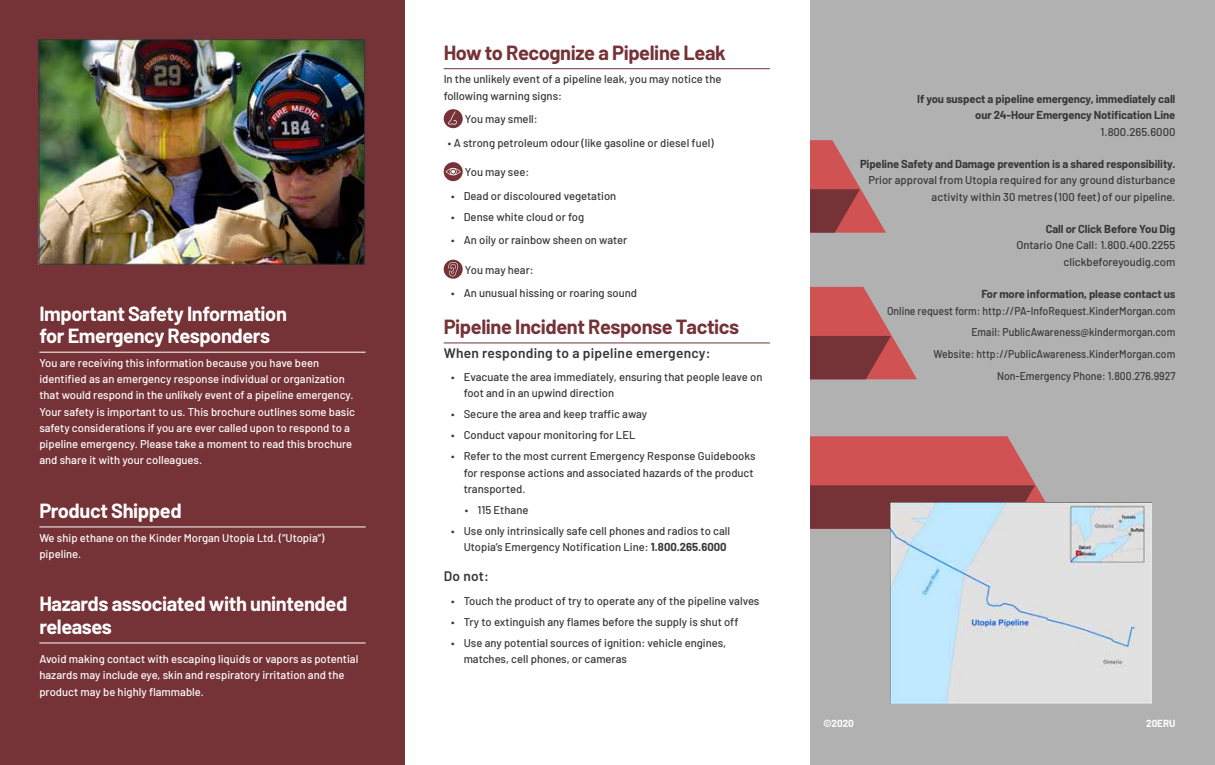
<style>
.page{position:relative;width:1215px;height:765px;background:#fff}
.page>*{position:absolute;margin:0;border:0;box-sizing:border-box;transform-origin:0 0}
.t1{font:700 20px/22.5px "Barlow";letter-spacing:-.02em;color:#fff}
.t2{font:700 20px "Barlow";letter-spacing:-.02em;color:#753237}
.t3{font:600 13.75px "Barlow";letter-spacing:.02em;color:#363636}
.t4{font:500 11.25px/16.2px "Barlow";color:#363636}
.t5{font:500 11.25px/16.2px "Barlow";color:#fff}
.t6{font:700 11.25px/16.2px "Barlow";letter-spacing:-.01em;color:#363636;text-align:right}
.t7{font:500 11.25px/21.9px "Barlow";color:#363636;text-align:right;scale:.93 1}
.t8{font:700 10px "Barlow";letter-spacing:-.01em;color:#fff}
.s1{font-weight:700}
</style>
<div class="page">
<div style="left:0;top:0;width:405px;height:765px;background:#753237"></div>
<hr style="left:39px;top:352px;width:327px;height:1px;background:#fff">
<hr style="left:39px;top:527px;width:327px;height:1px;background:#fff">
<hr style="left:39px;top:643px;width:327px;height:1px;background:#fff">
<div style="left:810px;top:0;width:405px;height:765px;background:#b1b1b2"></div>
<svg style="left:810px;top:140px;width:236px;height:389px"></svg>
<img style="left:41px;top:41px;width:322px;height:222px">
<div style="left:39px;top:39px;width:326px;height:226px;border:1px solid #363636"></div>
<hr style="left:444px;top:68px;width:326px;height:1px;background:#753237">
<hr style="left:444px;top:343px;width:326px;height:1px;background:#753237">
<div style="left:444px;top:109px;width:19px;height:19px;background:#753237;border-radius:50%"></div>
<svg style="left:448px;top:111px;width:9px;height:14px"></svg>
<div style="left:444px;top:162px;width:19px;height:19px;background:#753237;border-radius:50%"></div>
<svg style="left:446px;top:168px;width:15px;height:7px"></svg>
<svg style="left:444px;top:260px;width:19px;height:19px"></svg>
<svg style="left:448px;top:262px;width:11px;height:14px"></svg>
<img style="left:890px;top:502px;width:261px;height:202px">
<h1 class="t1" style="left:39px;top:301px;width:249px">Important Safety Information for Emergency Responders</h1>
<p class="t5" style="left:39px;top:354px;width:317px">You are receiving this information because you have been identified as an emergency response individual or organization that would respond in the unlikely event of a pipeline emergency.<br>Your safety is important to us. This brochure outlines some basic safety considerations if you are ever called upon to respond to a pipeline emergency. Please take a moment to read this brochure and share it with your colleagues.</p>
<h1 class="t1" style="left:39px;top:498px;width:144px">Product Shipped</h1>
<p class="t5" style="left:39px;top:528px;width:287px">We ship ethane on the Kinder Morgan Utopia Ltd. (“Utopia”) pipeline.</p>
<h1 class="t1" style="left:39px;top:591px;width:309px">Hazards associated with unintended releases</h1>
<p class="t5" style="left:39px;top:650px;width:321px">Avoid making contact with escaping liquids or vapors as potential hazards may include eye, skin and respiratory irritation and the product may be highly flammable.</p>
<h1 class="t2" style="left:444px;top:38px;width:284px">How to Recognize a Pipeline Leak</h1>
<p class="t4" style="left:444px;top:70px;width:279px">In the unlikely event of a pipeline leak, you may notice the following warning signs:</p>
<p class="t4" style="left:465px;top:110px;width:74px">You may smell:</p>
<p class="t4" style="left:448px;top:134px;width:267px">• A strong petroleum odour (like gasoline or diesel fuel)</p>
<p class="t4" style="left:465px;top:163px;width:66px">You may see:</p>
<p class="t4" style="left:451px;top:187px;width:167px">• Dead or discoloured vegetation</p>
<p class="t4" style="left:451px;top:208px;width:134px">• Dense white cloud or fog</p>
<p class="t4" style="left:451px;top:230px;width:178px">• An oily or rainbow sheen on water</p>
<p class="t4" style="left:465px;top:261px;width:70px">You may hear:</p>
<p class="t4" style="left:451px;top:284px;width:187px">• An unusual hissing or roaring sound</p>
<h1 class="t2" style="left:444px;top:312px;width:297px">Pipeline Incident Response Tactics</h1>
<p class="t3" style="left:444px;top:342px;width:268px">When responding to a pipeline emergency:</p>
<p class="t4" style="left:464px;top:368px;width:300px;text-indent:-12px">• Evacuate the area immediately, ensuring that people leave on foot and in an upwind direction</p>
<p class="t4" style="left:451px;top:405px;width:198px">• Secure the area and keep traffic away</p>
<p class="t4" style="left:451px;top:426px;width:186px">• Conduct vapour monitoring for LEL</p>
<p class="t4" style="left:464px;top:447px;width:294px;text-indent:-12px">• Refer to the most current Emergency Response Guidebooks for response actions and associated hazards of the product transported.</p>
<p class="t4" style="left:465px;top:501px;width:65px">• 115 Ethane</p>
<p class="t4" style="left:464px;top:522px;width:268px;text-indent:-12px">• Use only intrinsically safe cell phones and radios to call<br>Utopia’s Emergency Notification Line: <span class="s1">1.800.265.6000</span></p>
<p class="t3" style="left:444px;top:566px;width:47px">Do not:</p>
<p class="t4" style="left:451px;top:592px;width:310px">• Touch the product of try to operate any of the pipeline valves</p>
<p class="t4" style="left:451px;top:613px;width:289px">• Try to extinguish any flames before the supply is shut off</p>
<p class="t4" style="left:464px;top:634px;width:264px;text-indent:-12px">• Use any potential sources of ignition: vehicle engines, matches, cell phones, or cameras</p>
<p class="t6" style="left:917px;top:90px;width:260px">If you suspect a pipeline emergency, immediately call our 24-Hour Emergency Notification Line</p>
<p class="t4" style="left:1101px;top:123px;width:76px">1.800.265.6000</p>
<p class="t6" style="left:860px;top:155px;width:317px">Pipeline Safety and Damage prevention is a shared responsibility.</p>
<p class="t4" style="left:868px;top:171px;width:309px;text-align:right">Prior approval from Utopia required for any ground disturbance activity within 30 metres (100 feet) of our pipeline.</p>
<p class="t6" style="left:1046px;top:220px;width:131px">Call or Click Before You Dig</p>
<p class="t4" style="left:1016px;top:236px;width:160px;text-align:right">Ontario One Call: 1.800.400.2255 clickbeforeyoudig.com</p>
<p class="t6" style="left:981px;top:285px;width:196px">For more information, please contact us</p>
<p class="t7" style="left:887px;top:299px;width:312px">Online request form: http://PA-InfoRequest.KinderMorgan.com Email: PublicAwareness@kindermorgan.com<br>Website: http://PublicAwareness.KinderMorgan.com Non-Emergency Phone: 1.800.276.9927</p>
<p class="t8" style="left:824px;top:716px;width:32px">©2020</p>
<p class="t8" style="left:1146px;top:716px;width:31px">20ERU</p>
</div>
